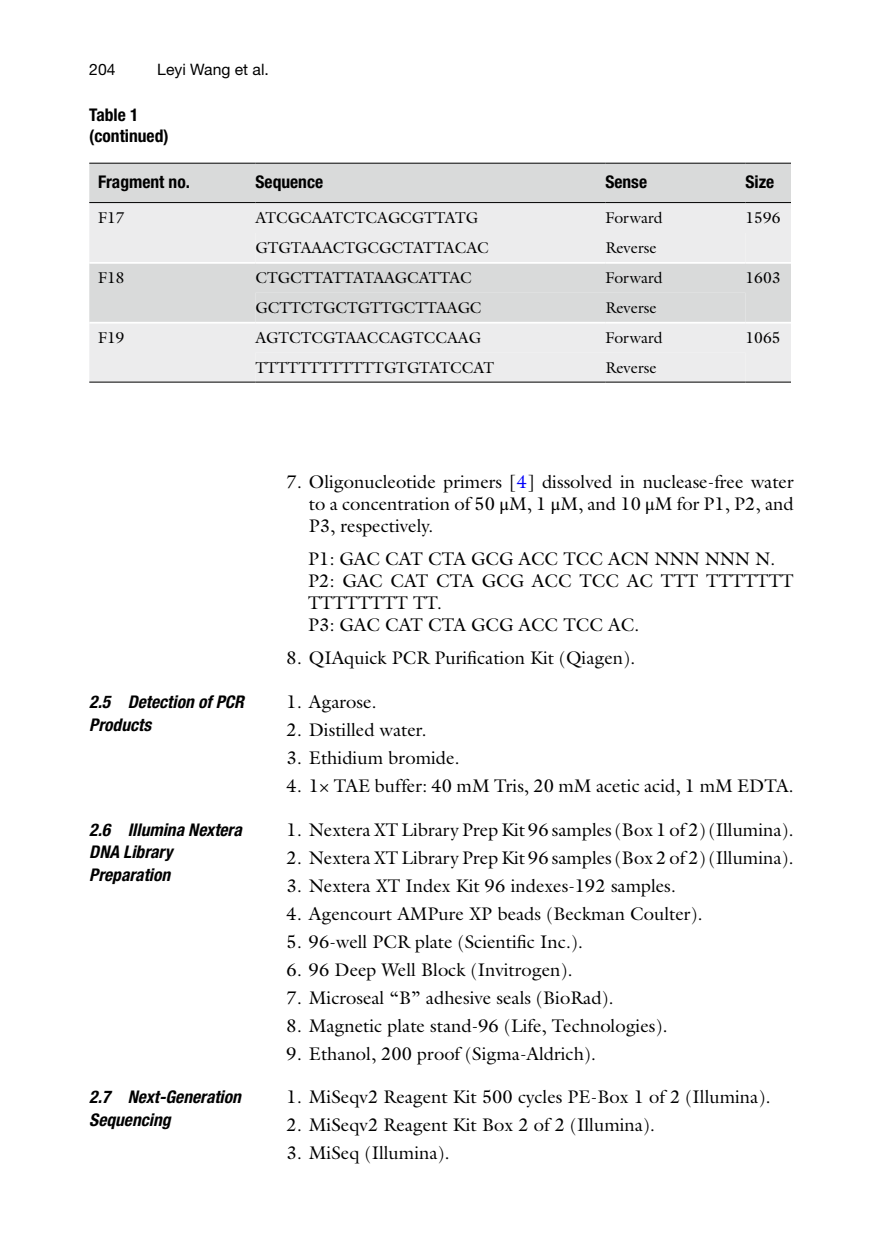
<style>
.page{position:relative;width:883px;height:1260px;background:#fff}
.page>*{position:absolute;margin:0;border:0;box-sizing:border-box;transform-origin:0 0}
.t1{font:18.38px/21.9px "Tqhdtf Galliard";color:#000;text-align:justify}
.t2{font:italic 700 condensed 17.5px/22.8px "Lwyhnn Helvetica Neue";color:#000}
.t3{font:700 condensed 17.5px/21px "Pnbwyl Helvetica Neue";color:#000}
.t4{font:15.75px "Tqhdtf Galliard";color:#000}
.t5{font:15.75px "Dtmxhl Helvetica Neue";color:#000}
.s1{color:#0000fa}
.s2{font-family:"Fvtydf STIX General"}
</style>
<div class="page">
<div style="left:89px;top:163px;width:702px;height:40px;background:#d9dada"></div>
<div style="left:89px;top:203px;width:702px;height:179px;background:#ececed"></div>
<div style="left:256px;top:233px;width:490px;height:149px;background:#ececed"></div>
<div style="left:89px;top:263px;width:702px;height:60px;background:#d9dada"></div>
<hr style="left:89px;top:163px;width:166px;height:1px;background:#000">
<hr style="left:89px;top:202px;width:166px;height:1px;background:#000">
<hr style="left:256px;top:163px;width:349px;height:1px;background:#000">
<hr style="left:256px;top:202px;width:349px;height:1px;background:#000">
<hr style="left:605px;top:163px;width:140px;height:1px;background:#000">
<hr style="left:605px;top:202px;width:140px;height:1px;background:#000">
<hr style="left:746px;top:163px;width:45px;height:1px;background:#000">
<hr style="left:746px;top:202px;width:45px;height:1px;background:#000">
<hr style="left:89px;top:262px;width:166px;height:2px;background:#fff">
<hr style="left:746px;top:262px;width:45px;height:2px;background:#fff">
<hr style="left:256px;top:262px;width:349px;height:2px;background:#fff">
<hr style="left:256px;top:322px;width:349px;height:2px;background:#fff">
<hr style="left:605px;top:262px;width:140px;height:2px;background:#fff">
<hr style="left:605px;top:322px;width:140px;height:2px;background:#fff">
<hr style="left:605px;top:382px;width:140px;height:1px;background:#000">
<hr style="left:256px;top:382px;width:349px;height:1px;background:#000">
<hr style="left:746px;top:322px;width:45px;height:2px;background:#fff">
<hr style="left:746px;top:382px;width:45px;height:1px;background:#000">
<hr style="left:89px;top:322px;width:166px;height:2px;background:#fff">
<hr style="left:89px;top:382px;width:166px;height:1px;background:#000">
<p class="t5" style="left:89px;top:64px;width:28px">204</p>
<p class="t5" style="left:157px;top:64px;width:113px">Leyi Wang et al.</p>
<p class="t3" style="left:89px;top:105px;width:81px">Table 1 (continued)</p>
<p class="t3" style="left:98px;top:173px;width:93px">Fragment no.</p>
<p class="t3" style="left:256px;top:173px;width:69px">Sequence</p>
<p class="t3" style="left:605px;top:173px;width:43px">Sense</p>
<p class="t3" style="left:746px;top:173px;width:30px">Size</p>
<p class="t4" style="left:98px;top:212px;width:28px">F17</p>
<p class="t4" style="left:256px;top:212px;width:224px">ATCGCAATCTCAGCGTTATG</p>
<p class="t4" style="left:605px;top:212px;width:59px">Forward</p>
<p class="t4" style="left:746px;top:212px;width:37px">1596</p>
<p class="t4" style="left:256px;top:242px;width:235px">GTGTAAACTGCGCTATTACAC</p>
<p class="t4" style="left:605px;top:242px;width:53px">Reverse</p>
<p class="t4" style="left:98px;top:272px;width:28px">F18</p>
<p class="t4" style="left:256px;top:272px;width:218px">CTGCTTATTATAAGCATTAC</p>
<p class="t4" style="left:605px;top:272px;width:59px">Forward</p>
<p class="t4" style="left:746px;top:272px;width:37px">1603</p>
<p class="t4" style="left:256px;top:302px;width:228px">GCTTCTGCTGTTGCTTAAGC</p>
<p class="t4" style="left:605px;top:302px;width:53px">Reverse</p>
<p class="t4" style="left:98px;top:332px;width:28px">F19</p>
<p class="t4" style="left:256px;top:332px;width:227px">AGTCTCGTAACCAGTCCAAG</p>
<p class="t4" style="left:605px;top:332px;width:59px">Forward</p>
<p class="t4" style="left:746px;top:332px;width:37px">1065</p>
<p class="t4" style="left:256px;top:362px;width:240px">TTTTTTTTTTTTGTGTATCCAT</p>
<p class="t4" style="left:605px;top:362px;width:53px">Reverse</p>
<p class="t2" style="left:89px;top:692px;width:156px">2.5 Detection of PCR<br>Products</p>
<p class="t2" style="left:89px;top:820px;width:154px">2.6 Illumina Nextera<br>DNA Library<br>Preparation</p>
<p class="t2" style="left:89px;top:1087px;width:153px">2.7 Next-Generation<br>Sequencing</p>
<p class="t1" style="left:309px;top:473px;width:486px;text-indent:-22px">7. Oligonucleotide primers [ <span class="s1">4</span>] dissolved in nuclease-free water to a concentration of 50 <span class="s2">μ</span>M, 1 <span class="s2">μ</span>M, and 10 <span class="s2">μ</span>M for P1, P2, and P3, respectively.</p>
<p class="t1" style="left:308px;top:550px;width:487px;text-align:left">P1: GAC CAT CTA GCG ACC TCC ACN NNN NNN N.<br>P2: GAC CAT CTA GCG ACC TCC AC TTT TTTTTTT<br>TTTTTTTT TT.<br>P3: GAC CAT CTA GCG ACC TCC AC.</p>
<p class="t1" style="left:287px;top:649px;width:350px">8. QIAquick PCR Purification Kit (Qiagen).</p>
<p class="t1" style="left:287px;top:693px;width:92px">1. Agarose.</p>
<p class="t1" style="left:287px;top:721px;width:141px">2. Distilled water.</p>
<p class="t1" style="left:287px;top:749px;width:175px">3. Ethidium bromide.</p>
<p class="t1" style="left:287px;top:777px;width:509px">4. 1× TAE buffer: 40 mM Tris, 20 mM acetic acid, 1 mM EDTA.</p>
<p class="t1" style="left:287px;top:820px;width:509px">1. Nextera XT Library Prep Kit 96 samples (Box 1 of 2) (Illumina).</p>
<p class="t1" style="left:287px;top:848px;width:509px">2. Nextera XT Library Prep Kit 96 samples (Box 2 of 2) (Illumina).</p>
<p class="t1" style="left:287px;top:876px;width:391px">3. Nextera XT Index Kit 96 indexes-192 samples.</p>
<p class="t1" style="left:287px;top:904px;width:417px">4. Agencourt AMPure XP beads (Beckman Coulter).</p>
<p class="t1" style="left:287px;top:932px;width:298px">5. 96-well PCR plate (Scientific Inc.).</p>
<p class="t1" style="left:287px;top:960px;width:288px">6. 96 Deep Well Block (Invitrogen).</p>
<p class="t1" style="left:287px;top:988px;width:329px">7. Microseal “B” adhesive seals (BioRad).</p>
<p class="t1" style="left:287px;top:1016px;width:382px">8. Magnetic plate stand-96 (Life, Technologies).</p>
<p class="t1" style="left:287px;top:1044px;width:311px">9. Ethanol, 200 proof (Sigma-Aldrich).</p>
<p class="t1" style="left:287px;top:1088px;width:485px">1. MiSeqv2 Reagent Kit 500 cycles PE-Box 1 of 2 (Illumina).</p>
<p class="t1" style="left:287px;top:1116px;width:370px">2. MiSeqv2 Reagent Kit Box 2 of 2 (Illumina).</p>
<p class="t1" style="left:287px;top:1144px;width:165px">3. MiSeq (Illumina).</p>
</div>
